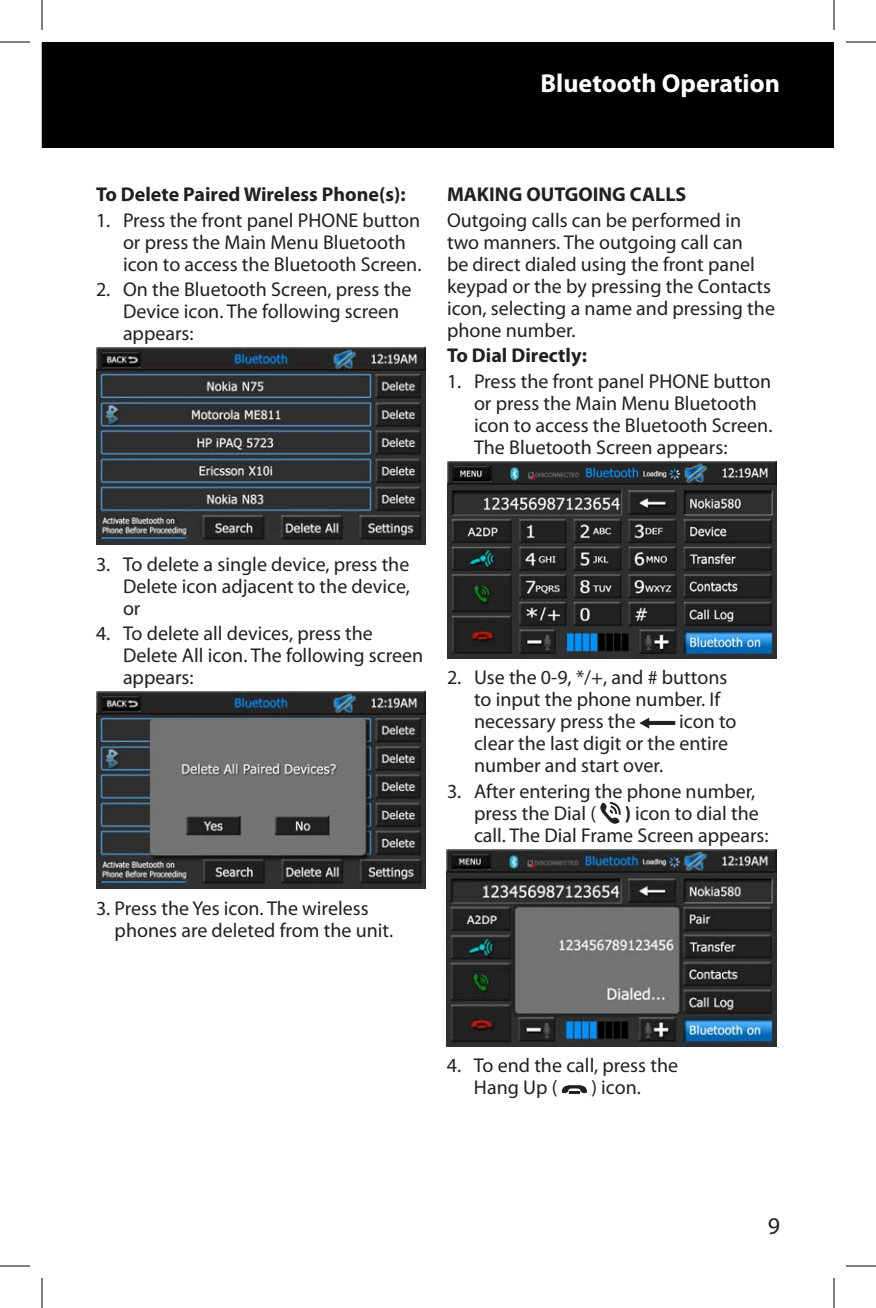
<style>
.page{position:relative;width:876px;height:1308px;background:#fff}
.page>*{position:absolute;margin:0;border:0;box-sizing:border-box;transform-origin:0 0}
.t1{font:700 26px "Myriad Pro";color:#fff}
.t2{font:24px "Myriad Pro";color:#231f20}
.Numbered_List{font:20px/22px "Myriad Pro";color:#231f20}
.Body_Text{font:20px/22px "Myriad Pro";color:#231f20}
.Numbered_List_1{font:20px/22px "Myriad Pro";color:#231f20}
.Heading_2{font:700 20px "Myriad Pro";color:#231f20}
.s1{font-weight:700}
</style>
<div class="page">
<div style="left:42px;top:42px;width:792px;height:106px;background:#000"></div>
<img style="left:96px;top:348px;width:329px;height:197px">
<img style="left:96px;top:692px;width:329px;height:197px">
<img style="left:447px;top:461px;width:329px;height:198px">
<svg style="left:639px;top:718px;width:36px;height:11px"></svg>
<svg style="left:600px;top:801px;width:21px;height:23px"></svg>
<img style="left:447px;top:849px;width:329px;height:198px">
<svg style="left:562px;top:1085px;width:25px;height:9px"></svg>
<hr style="left:0;top:42px;width:30px;height:1px;background:#000">
<hr style="left:846px;top:42px;width:30px;height:1px;background:#000">
<hr style="left:0;top:1266px;width:30px;height:1px;background:#000">
<hr style="left:846px;top:1266px;width:30px;height:1px;background:#000">
<hr style="left:42px;top:0;width:1px;height:30px;background:#000">
<hr style="left:42px;top:1278px;width:1px;height:30px;background:#000">
<hr style="left:834px;top:0;width:1px;height:30px;background:#000">
<hr style="left:834px;top:1278px;width:1px;height:30px;background:#000">
<p class="t1" style="left:541px;top:66px;width:241px">Bluetooth Operation</p>
<p class="Heading_2" style="left:96px;top:181px;width:311px">To Delete Paired Wireless Phone(s):</p>
<p class="Numbered_List_1" style="left:123px;top:209px;width:300px;text-indent:-27px">1. Press the front panel PHONE button or press the Main Menu Bluetooth icon to access the Bluetooth Screen.</p>
<p class="Numbered_List" style="left:123px;top:278px;width:290px;text-indent:-27px">2. On the Bluetooth Screen, press the<br>Device icon. The following screen appears:</p>
<p class="Heading_2" style="left:447px;top:181px;width:241px">MAKING OUTGOING CALLS</p>
<p class="Body_Text" style="left:447px;top:209px;width:330px">Outgoing calls can be performed in two manners. The outgoing call can<br>be direct dialed using the front panel keypad or the by pressing the Contacts icon, selecting a name and pressing the phone number.</p>
<p class="Heading_2" style="left:447px;top:342px;width:141px">To Dial Directly:</p>
<p class="Numbered_List_1" style="left:474px;top:370px;width:300px;text-indent:-27px">1. Press the front panel PHONE button or press the Main Menu Bluetooth icon to access the Bluetooth Screen.<br>The Bluetooth Screen appears:</p>
<p class="Numbered_List" style="left:123px;top:553px;width:288px;text-align:justify;text-indent:-27px">3. To delete a single device, press the Delete icon adjacent to the device, or</p>
<p class="Numbered_List" style="left:123px;top:622px;width:302px;text-indent:-27px">4. To delete all devices, press the<br>Delete All icon. The following screen appears:</p>
<p class="Body_Text" style="left:115px;top:897px;width:280px;text-indent:-19px">3. Press the Yes icon. The wireless phones are deleted from the unit.</p>
<p class="Numbered_List" style="left:474px;top:666px;width:255px;text-indent:-27px">2. Use the 0-9, */+, and # buttons to input the phone number. If necessary press the</p>
<p class="Numbered_List" style="left:474px;top:710px;width:264px;text-indent:205px">icon to clear the last digit or the entire number and start over.</p>
<p class="Numbered_List" style="left:474px;top:780px;width:283px;text-indent:-27px">3. After entering the phone number, press the Dial (</p>
<p class="Numbered_List" style="left:474px;top:802px;width:296px;text-indent:151px"><span class="s1">)</span> icon to dial the call. The Dial Frame Screen appears:</p>
<p class="Numbered_List" style="left:474px;top:1054px;width:206px;text-indent:-27px">4. To end the call, press the<br>Hang Up (</p>
<p class="Numbered_List" style="left:591px;top:1076px;width:51px">) icon.</p>
<p class="t2" style="left:768px;top:1211px;width:14px">9</p>
</div>
